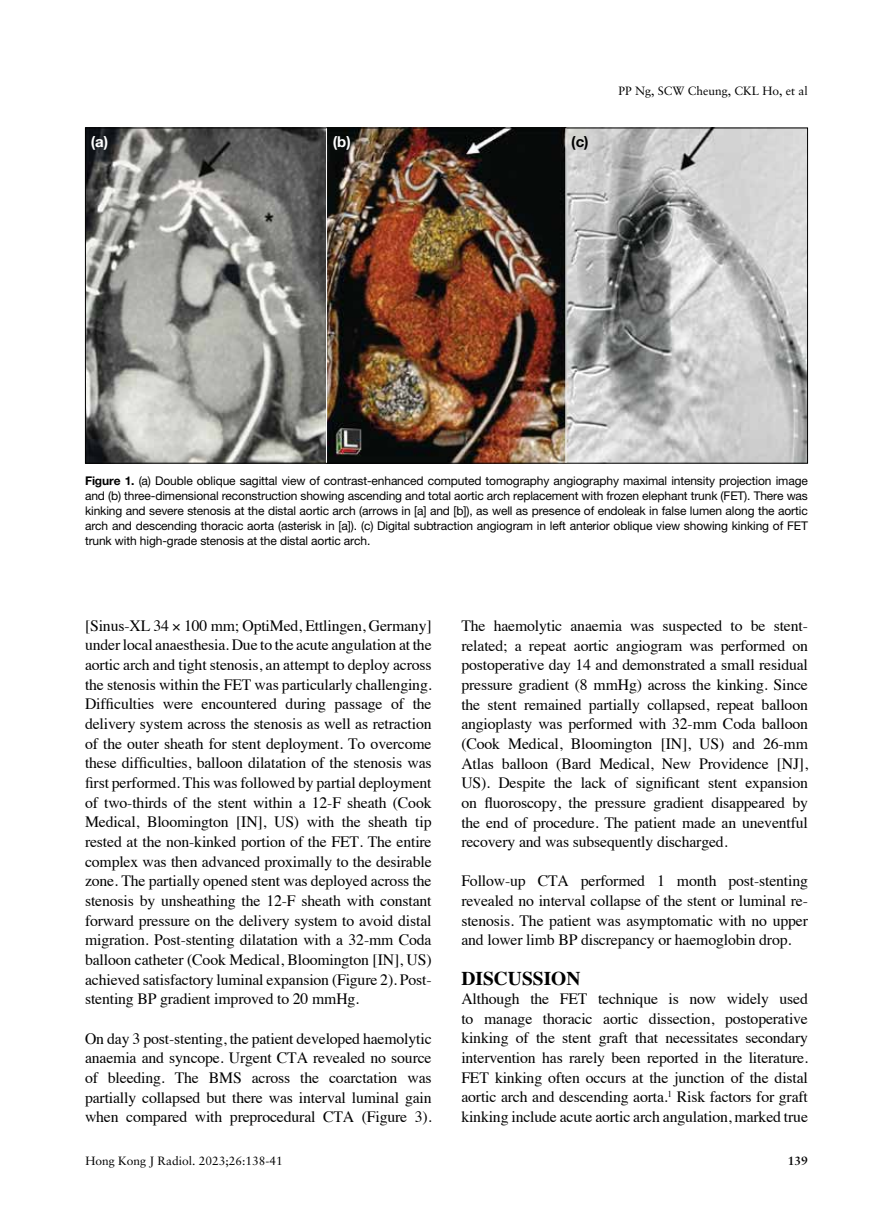
<style>
.page{position:relative;width:893px;height:1229px;background:#fff}
.page>*{position:absolute;margin:0;border:0;box-sizing:border-box;transform-origin:0 0}
.t1{font:700 19.5px "Times";color:#000}
.t2{font:15.75px/19.6px "Times";letter-spacing:-.01em;color:#000;text-align:justify}
.t3{font:700 15px "Helvetica Neue";color:#fff}
.t4{font:700 15px "Helvetica Neue";color:#000}
.t5{font:12px/15px "Helvetica Neue";letter-spacing:-.01em;color:#000;text-align:justify}
.t6{font:12px "Sabon";color:#000}
.t7{font:700 12px "Sabon";color:#000}
.s1{font-weight:700}
</style>
<div class="page">
<img style="left:87px;top:130px;width:719px;height:332px">
<hr style="left:326px;top:128px;width:1px;height:335px;background:#fff">
<hr style="left:566px;top:128px;width:1px;height:335px;background:#fff">
<p class="t3" style="left:91px;top:132px;width:19px">(a)</p>
<p class="t3" style="left:333px;top:132px;width:20px">(b)</p>
<p class="t4" style="left:571px;top:132px;width:19px">(c)</p>
<p class="t6" style="left:619px;top:84px;width:191px">PP Ng, SCW Cheung, CKL Ho, et al</p>
<p class="t5" style="left:85px;top:473px;width:724px"><span class="s1">Figure 1.</span> (a) Double oblique sagittal view of contrast-enhanced computed tomography angiography maximal intensity projection image and (b) three-dimensional reconstruction showing ascending and total aortic arch replacement with frozen elephant trunk (FET). There was kinking and severe stenosis at the distal aortic arch (arrows in [a] and [b]), as well as presence of endoleak in false lumen along the aortic arch and descending thoracic aorta (asterisk in [a]). (c) Digital subtraction angiogram in left anterior oblique view showing kinking of FET trunk with high-grade stenosis at the distal aortic arch.</p>
<p class="t2" style="left:85px;top:614px;width:348px">[Sinus-XL 34 100 mm; OptiMed, Ettlingen, Germany] under local anaesthesia. Due to the acute angulation at the aortic arch and tight stenosis, an attempt to deploy across the stenosis within the FET was particularly challenging.<br>Difficulties were encountered during passage of the delivery system across the stenosis as well as retraction of the outer sheath for stent deployment. To overcome these difficulties, balloon dilatation of the stenosis was first performed. This was followed by partial deployment of two-thirds of the stent within a 12-F sheath (Cook Medical, Bloomington [IN], US) with the sheath tip rested at the non-kinked portion of the FET. The entire complex was then advanced proximally to the desirable zone. The partially opened stent was deployed across the stenosis by unsheathing the 12-F sheath with constant forward pressure on the delivery system to avoid distal migration. Post-stenting dilatation with a 32-mm Coda balloon catheter (Cook Medical, Bloomington [IN], US) achieved satisfactory luminal expansion (Figure 2). Post&shy;stenting BP gradient improved to 20 mmHg.</p>
<p class="t2" style="left:85px;top:1027px;width:348px">On day 3 post-stenting, the patient developed haemolytic anaemia and syncope. Urgent CTA revealed no source of bleeding. The BMS across the coarctation was partially collapsed but there was interval luminal gain when compared with preprocedural CTA (Figure 3).</p>
<p class="t2" style="left:461px;top:614px;width:348px">The haemolytic anaemia was suspected to be stent&shy;related; a repeat aortic angiogram was performed on postoperative day 14 and demonstrated a small residual pressure gradient (8 mmHg) across the kinking. Since the stent remained partially collapsed, repeat balloon angioplasty was performed with 32-mm Coda balloon (Cook Medical, Bloomington [IN], US) and 26-mm Atlas balloon (Bard Medical, New Providence [NJ], US). Despite the lack of significant stent expansion on fluoroscopy, the pressure gradient disappeared by the end of procedure. The patient made an uneventful recovery and was subsequently discharged.</p>
<p class="t2" style="left:461px;top:870px;width:348px">Follow-up CTA performed 1 month post-stenting revealed no interval collapse of the stent or luminal re&shy;stenosis. The patient was asymptomatic with no upper and lower limb BP discrepancy or haemoglobin drop.</p>
<p class="t1" style="left:461px;top:959px;width:121px">DISCUSSION</p>
<p class="t2" style="left:461px;top:988px;width:348px">Although the FET technique is now widely used to manage thoracic aortic dissection, postoperative kinking of the stent graft that necessitates secondary intervention has rarely been reported in the literature.<br>FET kinking often occurs at the junction of the distal aortic arch and descending aorta.<sup>1</sup> Risk factors for graft kinking include acute aortic arch angulation, marked true</p>
<p class="t6" style="left:85px;top:1153px;width:199px">Hong Kong J Radiol. 2023;26:138-41</p>
<p class="t7" style="left:788px;top:1153px;width:22px">139</p>
</div>
